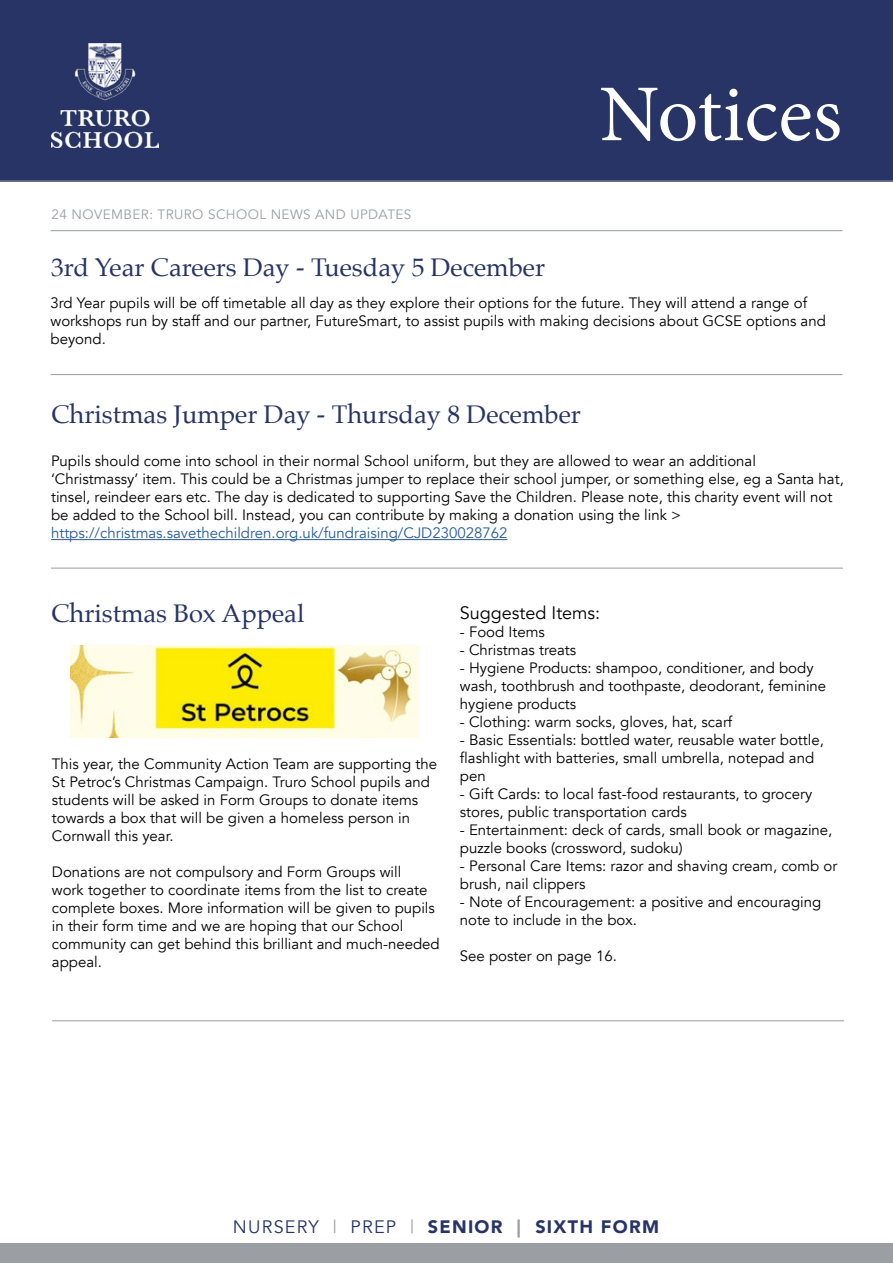
<style>
.page{position:relative;width:893px;height:1263px;background:#fff}
.page>*{position:absolute;margin:0;border:0;box-sizing:border-box;transform-origin:0 0}
.t1{font:80.55px "Minion Pro";color:#fff}
.t2{font:25.5px "Palatino";color:#273465}
.t3{font:900 18px "Avenir";letter-spacing:.07em;color:#273465}
.t4{font:18px "Avenir";color:#000}
.t5{font:15px/18px "Avenir";color:#000}
.t6{font:15px "Avenir";color:#275b9b}
.t7{font:13.5px "Avenir";letter-spacing:.03em;color:#9b9ea2}
.s1{font-weight:400}
.s2{font-weight:400;color:#9b9ea2}
.s3{color:#9b9ea2}
</style>
<div class="page">
<div style="left:0;top:0;width:893px;height:181px;background:#273465"></div>
<hr style="left:0;top:181px;width:893px;height:1px;background:#9b9ea2">
<img style="left:51px;top:43px;width:107px;height:105px">
<div style="left:0;top:1243px;width:893px;height:20px;background:#9b9ea2"></div>
<hr style="left:50px;top:230px;width:792px;height:1px;background:#9b9ea2">
<hr style="left:50px;top:374px;width:792px;height:1px;background:#9b9ea2">
<hr style="left:52px;top:1020px;width:792px;height:1px;background:#9b9ea2">
<img style="left:70px;top:645px;width:350px;height:92px">
<hr style="left:51px;top:568px;width:792px;height:1px;background:#9b9ea2">
<hr style="left:51px;top:539px;width:456px;height:1px;background:#275b9b">
<p class="t7" style="left:52px;top:206px;width:361px">24 NOVEMBER: TRURO SCHOOL NEWS AND UPDATES</p>
<h1 class="t1" style="left:599px;top:60px;width:244px">Notices</h1>
<h2 class="t2" style="left:51px;top:246px;width:496px">3rd Year Careers Day - Tuesday 5 December</h2>
<p class="t5" style="left:51px;top:295px;width:777px">3rd Year pupils will be off timetable all day as they explore their options for the future. They will attend a range of workshops run by staff and our partner, FutureSmart, to assist pupils with making decisions about GCSE options and beyond.</p>
<h2 class="t2" style="left:52px;top:393px;width:531px">Christmas Jumper Day - Thursday 8 December</h2>
<p class="t5" style="left:51px;top:453px;width:794px">Pupils should come into school in their normal School uniform, but they are allowed to wear an additional ‘Christmassy’ item. This could be a Christmas jumper to replace their school jumper, or something else, eg a Santa hat, tinsel, reindeer ears etc. The day is dedicated to supporting Save the Children. Please note, this charity event will not be added to the School bill. Instead, you can contribute by making a donation using the link &gt;</p>
<p class="t6" style="left:51px;top:524px;width:458px">https://christmas.savethechildren.org.uk/fundraising/CJD230028762</p>
<h2 class="t2" style="left:51px;top:592px;width:254px">Christmas Box Appeal</h2>
<p class="t5" style="left:52px;top:755px;width:387px">This year, the Community Action Team are supporting the St Petroc’s Christmas Campaign. Truro School pupils and students will be asked in Form Groups to donate items towards a box that will be given a homeless person in Cornwall this year.</p>
<p class="t5" style="left:52px;top:863px;width:389px">Donations are not compulsory and Form Groups will<br>work together to coordinate items from the list to create complete boxes. More information will be given to pupils in their form time and we are hoping that our School community can get behind this brilliant and much-needed appeal.</p>
<p class="t4" style="left:460px;top:602px;width:142px">Suggested Items:</p>
<p class="t5" style="left:460px;top:623px;width:87px">- Food Items</p>
<p class="t5" style="left:460px;top:641px;width:118px">- Christmas treats</p>
<p class="t5" style="left:460px;top:659px;width:368px">- Hygiene Products: shampoo, conditioner, and body wash, toothbrush and toothpaste, deodorant, feminine hygiene products</p>
<p class="t5" style="left:460px;top:713px;width:274px">- Clothing: warm socks, gloves, hat, scarf</p>
<p class="t5" style="left:460px;top:731px;width:366px">- Basic Essentials: bottled water, reusable water bottle, flashlight with batteries, small umbrella, notepad and pen</p>
<p class="t5" style="left:460px;top:785px;width:354px">- Gift Cards: to local fast-food restaurants, to grocery stores, public transportation cards</p>
<p class="t5" style="left:460px;top:821px;width:374px">- Entertainment: deck of cards, small book or magazine, puzzle books (crossword, sudoku)</p>
<p class="t5" style="left:460px;top:857px;width:379px">- Personal Care Items: razor and shaving cream, comb or brush, nail clippers</p>
<p class="t5" style="left:460px;top:893px;width:363px">- Note of Encouragement: a positive and encouraging note to include in the box.</p>
<p class="t5" style="left:460px;top:947px;width:158px">See poster on page 16.</p>
<p class="t3" style="left:233px;top:1211px;width:428px"><span class="s1">NURSERY</span> <span class="s2">|</span> <span class="s1">PREP</span> <span class="s2">|</span> SENIOR <span class="s3">|</span> SIXTH FORM</p>
</div>
